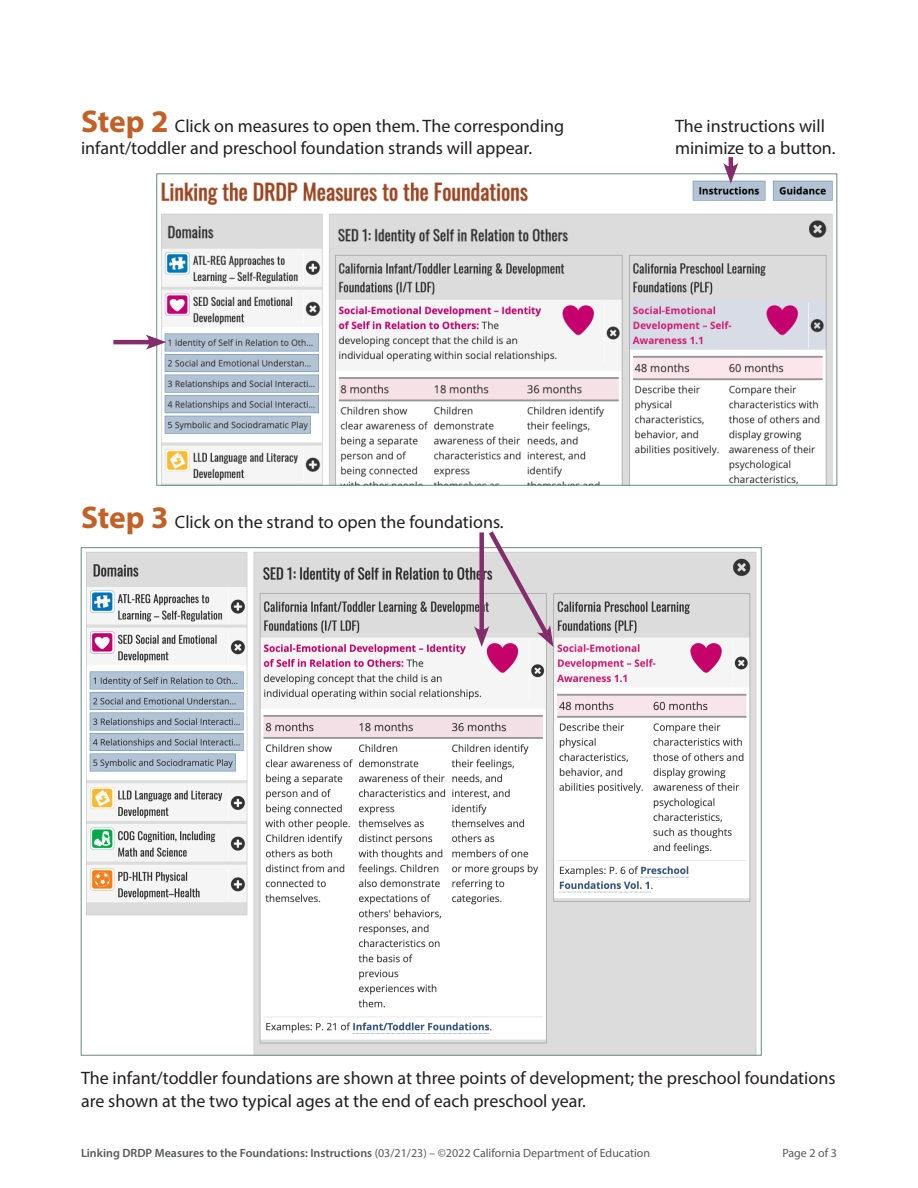
<style>
.page{position:relative;width:918px;height:1188px;background:#fff}
.page>*{position:absolute;margin:0;border:0;box-sizing:border-box;transform-origin:0 0}
.t1{font:18px/22.5px "Myriad Pro";color:#231f20}
.t2{font:600 12px "Myriad Pro";color:#57585a}
.t3{font:12px "Myriad Pro";color:#57585a}
.s1{font-weight:700;font-size:31.5px;color:#c36026}
.s2{font-weight:400}
</style>
<div class="page">
<img style="left:86px;top:552px;width:671px;height:501px">
<img style="left:161px;top:180px;width:672px;height:303px">
<hr style="left:113px;top:340px;width:41px;height:4px;background:#832d6c">
<svg style="left:145px;top:335px;width:21px;height:15px"></svg>
<svg style="left:474px;top:531px;width:80px;height:116px"></svg>
<svg style="left:729px;top:157px;width:4px;height:6px"></svg>
<svg style="left:723px;top:163px;width:15px;height:21px"></svg>
<p class="t1" style="left:81px;top:114px;width:485px"><span class="s1">Step 2</span> Click on measures to open them. The corresponding infant/toddler and preschool foundation strands will appear.</p>
<p class="t1" style="left:675px;top:114px;width:162px">The instructions will minimize to a button.</p>
<p class="t1" style="left:81px;top:510px;width:424px"><span class="s1">Step 3</span> Click on the strand to open the foundations.</p>
<p class="t1" style="left:81px;top:1067px;width:756px">The infant/toddler foundations are shown at three points of development; the preschool foundations are shown at the two typical ages at the end of each preschool year.</p>
<p class="t2" style="left:81px;top:1145px;width:571px">Linking DRDP Measures to the Foundations: Instructions <span class="s2">(03/21/23) – ©2022 California Department of Education</span></p>
<p class="t3" style="left:782px;top:1145px;width:56px">Page 2 of 3</p>
</div>
